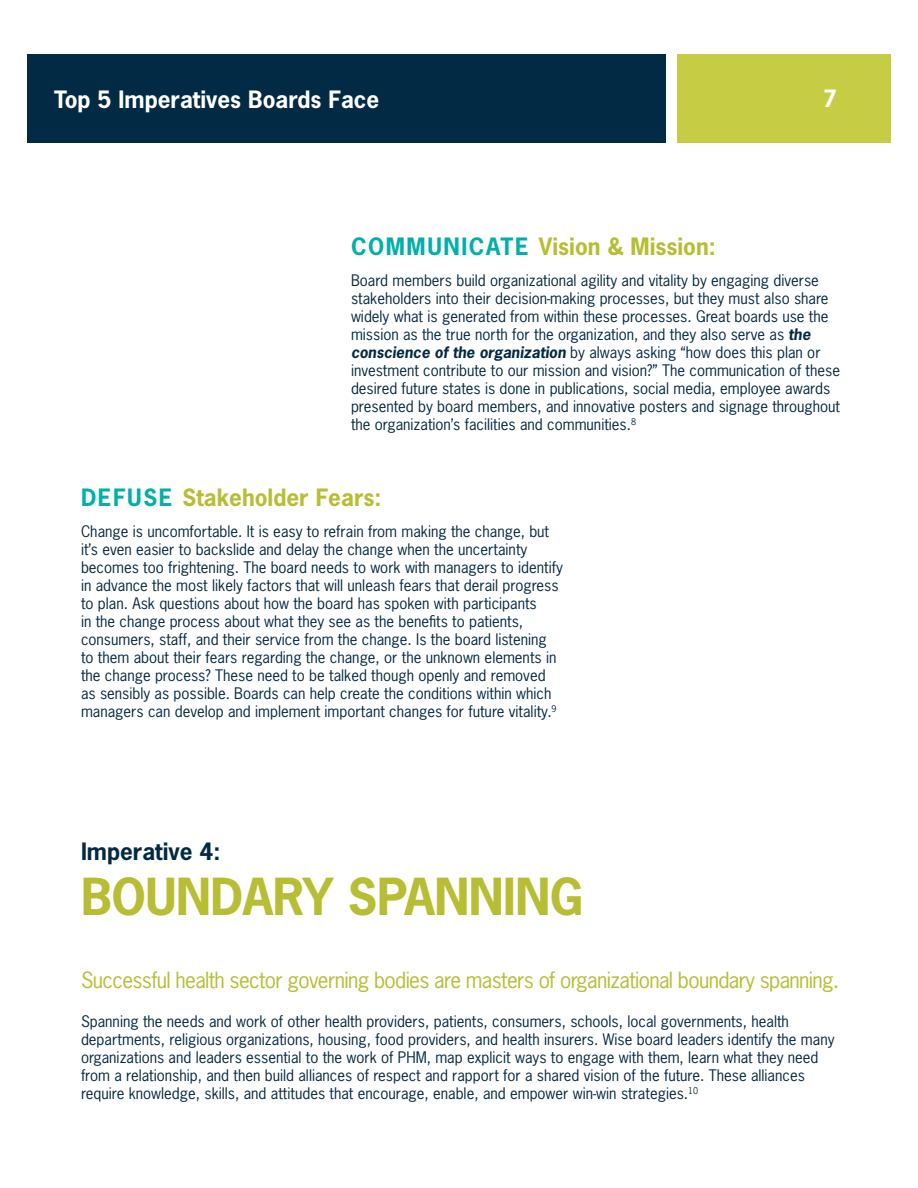
<style>
.page{position:relative;width:918px;height:1188px;background:#fff}
.page>*{position:absolute;margin:0;border:0;box-sizing:border-box;transform-origin:0 0}
.t1{font:700 48px "News Gothic";letter-spacing:-.01em;color:#b7be33}
.t2{font:700 22.5px "News Gothic";color:#b7be33}
.t3{font:700 22.5px "News Gothic";color:#fff}
.t4{font:700 22.5px "News Gothic";color:#032a44}
.t5{font:21px "News Gothic";letter-spacing:-.03em;color:#b7be33}
.t6{font:15px/18px "News Gothic";color:#032a44}
.s1{color:#00b0a9}
.s2{font-weight:700;font-style:italic}
</style>
<div class="page">
<div style="left:0;top:54px;width:666px;height:89px;background:#032a44"></div>
<div style="left:677px;top:54px;width:241px;height:89px;background:#c6cc43"></div>
<div style="left:0;top:0;width:27px;height:1188px;background:#fff"></div>
<div style="left:891px;top:0;width:27px;height:1188px;background:#fff"></div>
<h2 class="t3" style="left:54px;top:85px;width:327px">Top 5 Imperatives Boards Face</h2>
<h2 class="t3" style="left:823px;top:84px;width:15px">7</h2>
<h2 class="t2" style="left:351px;top:231px;width:366px"><span class="s1">COMMUNICATE</span> Vision &amp; Mission:</h2>
<p class="t6" style="left:351px;top:271px;width:491px">Board members build organizational agility and vitality by engaging diverse stakeholders into their decision-making processes, but they must also share widely what is generated from within these processes. Great boards use the mission as the true north for the organization, and they also serve as <span class="s2">the conscience of the organization</span> by always asking “how does this plan or investment contribute to our mission and vision?” The communication of these desired future states is done in publications, social media, employee awards presented by board members, and innovative posters and signage throughout the organization’s facilities and communities.<sup>8</sup></p>
<h2 class="t2" style="left:81px;top:483px;width:302px"><span class="s1">DEFUSE</span> Stakeholder Fears:</h2>
<p class="t6" style="left:81px;top:522px;width:483px">Change is uncomfortable. It is easy to refrain from making the change, but it’s even easier to backslide and delay the change when the uncertainty becomes too frightening. The board needs to work with managers to identify in advance the most likely factors that will unleash fears that derail progress to plan. Ask questions about how the board has spoken with participants<br>in the change process about what they see as the benefits to patients, consumers, staff, and their service from the change. Is the board listening to them about their fears regarding the change, or the unknown elements in the change process? These need to be talked though openly and removed as sensibly as possible. Boards can help create the conditions within which managers can develop and implement important changes for future vitality.<sup>9</sup></p>
<h2 class="t4" style="left:81px;top:837px;width:141px">Imperative 4:</h2>
<h1 class="t1" style="left:81px;top:865px;width:504px">BOUNDARY SPANNING</h1>
<h3 class="t5" style="left:81px;top:967px;width:760px">Successful health sector governing bodies are masters of organizational boundary spanning.</h3>
<p class="t6" style="left:81px;top:1012px;width:755px">Spanning the needs and work of other health providers, patients, consumers, schools, local governments, health departments, religious organizations, housing, food providers, and health insurers. Wise board leaders identify the many organizations and leaders essential to the work of PHM, map explicit ways to engage with them, learn what they need from a relationship, and then build alliances of respect and rapport for a shared vision of the future. These alliances require knowledge, skills, and attitudes that encourage, enable, and empower win-win strategies.<sup>10</sup></p>
</div>
